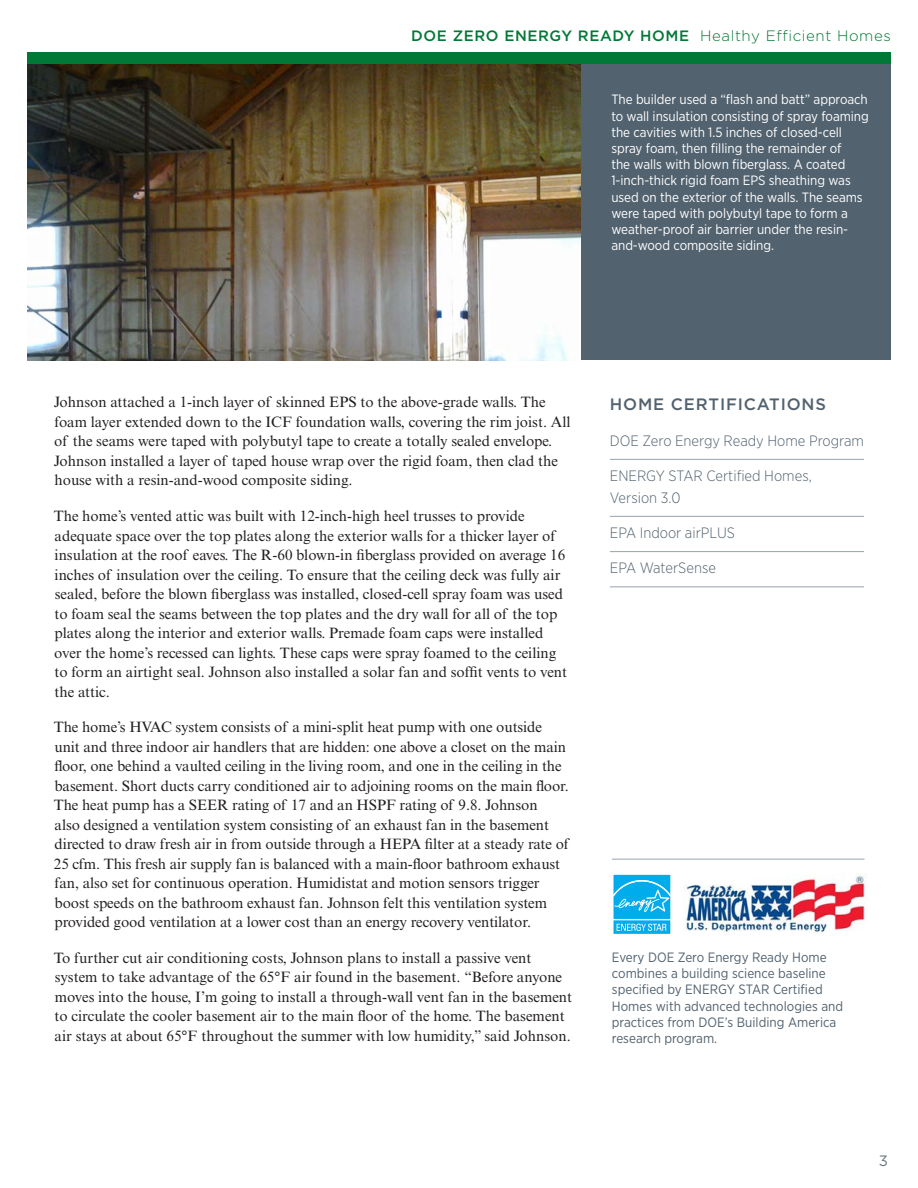
<style>
.page{position:relative;width:918px;height:1188px;background:#fff}
.page>*{position:absolute;margin:0;border:0;box-sizing:border-box;transform-origin:0 0}
.t1{font:500 16.5px "Gotham";letter-spacing:.05em;color:#52626f}
.t2{font:15px/19.5px "Times New Roman MT Std";color:#231f20}
.t3{font:300 15px/21.8px "Gotham Narrow";color:#52626f}
.t4{font:500 15px "Gotham";letter-spacing:.04em;color:#007836}
.t5{font:15px "Gotham";color:#6a747b}
.t6{font:13.5px/16.2px "Gotham Narrow";letter-spacing:-.005em;color:#fff}
.t7{font:13.5px/16.2px "Gotham Narrow";color:#52626f}
.s1{font-weight:300}
</style>
<div class="page">
<img style="left:27px;top:64px;width:554px;height:296px">
<div style="left:581px;top:58px;width:310px;height:302px;background:#52626f"></div>
<hr style="left:610px;top:459px;width:254px;height:1px;background:#9aa2ad">
<hr style="left:610px;top:516px;width:254px;height:1px;background:#9aa2ad">
<hr style="left:610px;top:551px;width:254px;height:1px;background:#9aa2ad">
<hr style="left:610px;top:587px;width:254px;height:1px;background:#9aa2ad">
<div style="left:27px;top:52px;width:864px;height:12px;background:#007836"></div>
<hr style="left:612px;top:859px;width:253px;height:1px;background:#9aa2ad">
<img style="left:683px;top:875px;width:182px;height:59px">
<svg style="left:613px;top:874px;width:58px;height:60px"></svg>
<div style="left:614px;top:920px;width:56px;height:14px;background:#00acec"></div>
<svg style="left:614px;top:875px;width:56px;height:56px;background:#2cbaef"></svg>
<p class="t4" style="left:411px;top:28px;width:481px">DOE ZERO ENERGY READY HOME <span class="s1">Healthy Efficient Homes</span></p>
<p class="t6" style="left:611px;top:91px;width:259px">The builder used a “flash and batt” approach to wall insulation consisting of spray foaming the cavities with 1.5 inches of closed-cell spray foam, then filling the remainder of<br>the walls with blown fiberglass. A coated 1-inch-thick rigid foam EPS sheathing was used on the exterior of the walls. The seams were taped with polybutyl tape to form a weather-proof air barrier under the resin&shy;and-wood composite siding.</p>
<p class="t2" style="left:54px;top:393px;width:518px">Johnson attached a 1-inch layer of skinned EPS to the above-grade walls. The foam layer extended down to the ICF foundation walls, covering the rim joist. All of the seams were taped with polybutyl tape to create a totally sealed envelope.<br>Johnson installed a layer of taped house wrap over the rigid foam, then clad the house with a resin-and-wood composite siding.</p>
<p class="t2" style="left:54px;top:506px;width:515px">The home’s vented attic was built with 12-inch-high heel trusses to provide adequate space over the top plates along the exterior walls for a thicker layer of insulation at the roof eaves. The R-60 blown-in fiberglass provided on average 16 inches of insulation over the ceiling. To ensure that the ceiling deck was fully air sealed, before the blown fiberglass was installed, closed-cell spray foam was used to foam seal the seams between the top plates and the dry wall for all of the top plates along the interior and exterior walls. Premade foam caps were installed over the home’s recessed can lights. These caps were spray foamed to the ceiling to form an airtight seal. Johnson also installed a solar fan and soffit vents to vent the attic.</p>
<p class="t2" style="left:54px;top:717px;width:517px">The home’s HVAC system consists of a mini-split heat pump with one outside unit and three indoor air handlers that are hidden: one above a closet on the main floor, one behind a vaulted ceiling in the living room, and one in the ceiling in the basement. Short ducts carry conditioned air to adjoining rooms on the main floor.<br>The heat pump has a SEER rating of 17 and an HSPF rating of 9.8. Johnson<br>also designed a ventilation system consisting of an exhaust fan in the basement directed to draw fresh air in from outside through a HEPA filter at a steady rate of 25 cfm. This fresh air supply fan is balanced with a main-floor bathroom exhaust fan, also set for continuous operation. Humidistat and motion sensors trigger boost speeds on the bathroom exhaust fan. Johnson felt this ventilation system provided good ventilation at a lower cost than an energy recovery ventilator.</p>
<p class="t2" style="left:54px;top:948px;width:520px">To further cut air conditioning costs, Johnson plans to install a passive vent system to take advantage of the 65°F air found in the basement. “Before anyone moves into the house, I’m going to install a through-wall vent fan in the basement to circulate the cooler basement air to the main floor of the home. The basement air stays at about 65°F throughout the summer with low humidity,” said Johnson.</p>
<p class="t1" style="left:610px;top:395px;width:218px">HOME CERTIFICATIONS</p>
<p class="t3" style="left:610px;top:429px;width:256px">DOE Zero Energy Ready Home Program</p>
<p class="t3" style="left:610px;top:464px;width:203px">ENERGY STAR Certified Homes,<br>Version 3.0</p>
<p class="t3" style="left:610px;top:521px;width:127px">EPA Indoor airPLUS</p>
<p class="t3" style="left:610px;top:557px;width:108px">EPA WaterSense</p>
<p class="t7" style="left:612px;top:949px;width:233px">Every DOE Zero Energy Ready Home combines a building science baseline specified by ENERGY STAR Certified Homes with advanced technologies and practices from DOE’s Building America research program.</p>
<p class="t5" style="left:879px;top:1153px;width:11px">3</p>
</div>
